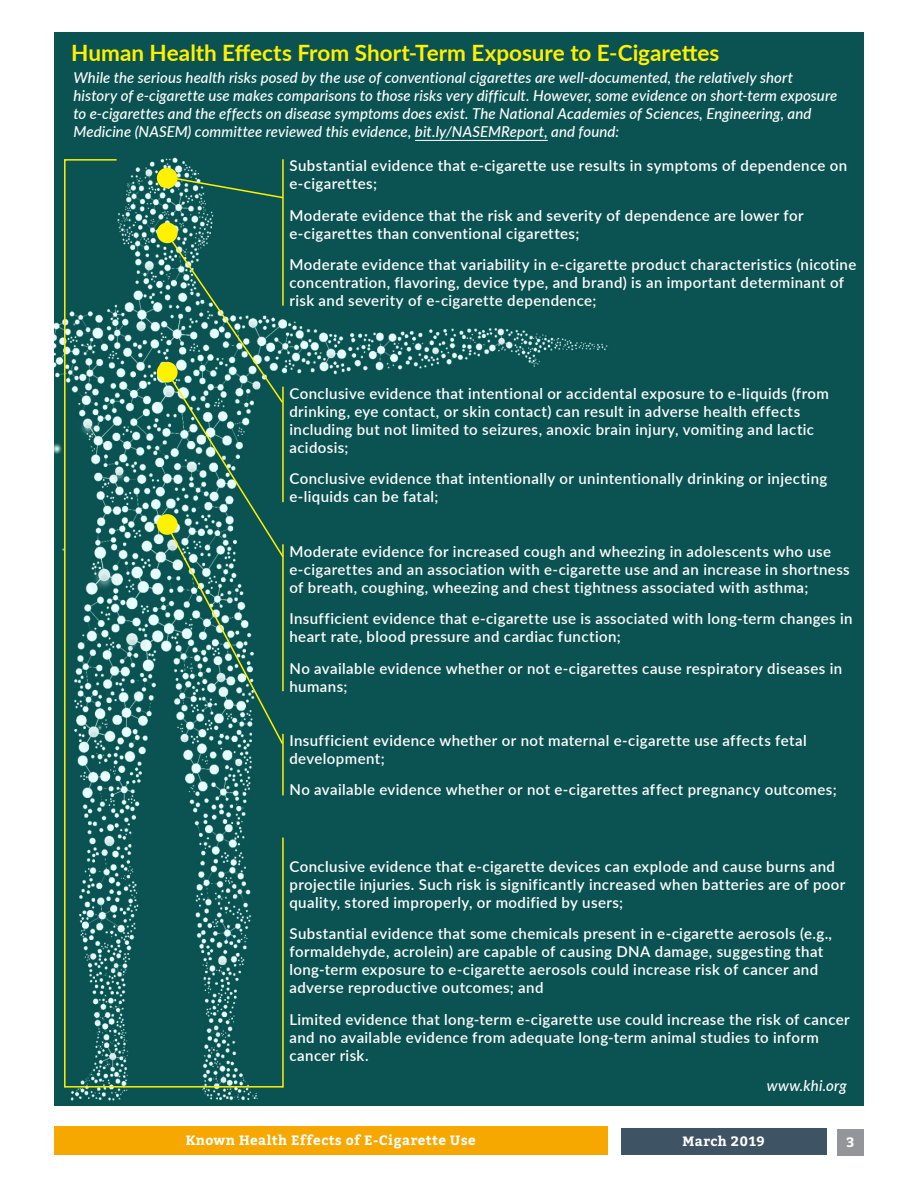
<style>
.page{position:relative;width:918px;height:1188px;background:#fff}
.page>*{position:absolute;margin:0;border:0;box-sizing:border-box;transform-origin:0 0}
.Body_Copy{font:700 22.5px "Lato";color:#fff101}
._2017_body{font:600 15px/18px "Lato";letter-spacing:.025em;color:#fff}
._2017_body-2{font:italic 500 15px/18px "Lato";letter-spacing:.005em;color:#fff}
.t1{font:700 13.5px "Bitter";letter-spacing:.03em;color:#fff}
</style>
<div class="page">
<div style="left:837px;top:1129px;width:27px;height:27px;background:#939598"></div>
<div style="left:621px;top:1128px;width:206px;height:27px;background:#3e5364"></div>
<div style="left:54px;top:1126px;width:553px;height:29px;background:#f6a800"></div>
<div style="left:54px;top:32px;width:810px;height:1074px;background:#0b5352"></div>
<hr style="left:415px;top:140px;width:133px;height:1px;background:#fff">
<svg style="left:63px;top:158px;width:221px;height:930px;background:#2c6c68"></svg>
<p class="Body_Copy" style="left:71px;top:37px;width:649px">Human Health Effects From Short-Term Exposure to E-Cigarettes</p>
<p class="_2017_body-2" style="left:73px;top:68px;width:766px">While the serious health risks posed by the use of conventional cigarettes are well-documented, the relatively short history of e-cigarette use makes comparisons to those risks very difficult. However, some evidence on short-term exposure to e-cigarettes and the effects on disease symptoms does exist. The National Academies of Sciences, Engineering, and Medicine (NASEM) committee reviewed this evidence, bit.ly/NASEMReport, and found:</p>
<p class="_2017_body" style="left:289px;top:156px;width:559px">Substantial evidence that e-cigarette use results in symptoms of dependence on e-cigarettes;</p>
<p class="_2017_body" style="left:289px;top:206px;width:516px">Moderate evidence that the risk and severity of dependence are lower for e-cigarettes than conventional cigarettes;</p>
<p class="_2017_body" style="left:289px;top:255px;width:568px">Moderate evidence that variability in e-cigarette product characteristics (nicotine concentration, flavoring, device type, and brand) is an important determinant of risk and severity of e-cigarette dependence;</p>
<p class="_2017_body" style="left:289px;top:384px;width:541px">Conclusive evidence that intentional or accidental exposure to e-liquids (from drinking, eye contact, or skin contact) can result in adverse health effects including but not limited to seizures, anoxic brain injury, vomiting and lactic acidosis;</p>
<p class="_2017_body" style="left:289px;top:469px;width:539px">Conclusive evidence that intentionally or unintentionally drinking or injecting e-liquids can be fatal;</p>
<p class="_2017_body" style="left:289px;top:541px;width:562px">Moderate evidence for increased cough and wheezing in adolescents who use e-cigarettes and an association with e-cigarette use and an increase in shortness of breath, coughing, wheezing and chest tightness associated with asthma;</p>
<p class="_2017_body" style="left:289px;top:609px;width:565px">Insufficient evidence that e-cigarette use is associated with long-term changes in heart rate, blood pressure and cardiac function;</p>
<p class="_2017_body" style="left:289px;top:658px;width:554px">No available evidence whether or not e-cigarettes cause respiratory diseases in humans;</p>
<p class="_2017_body" style="left:289px;top:731px;width:519px">Insufficient evidence whether or not maternal e-cigarette use affects fetal development;</p>
<p class="_2017_body" style="left:289px;top:780px;width:549px">No available evidence whether or not e-cigarettes affect pregnancy outcomes;</p>
<p class="_2017_body" style="left:289px;top:857px;width:558px">Conclusive evidence that e-cigarette devices can explode and cause burns and projectile injuries. Such risk is significantly increased when batteries are of poor quality, stored improperly, or modified by users;</p>
<p class="_2017_body" style="left:289px;top:924px;width:544px">Substantial evidence that some chemicals present in e-cigarette aerosols (e.g., formaldehyde, acrolein) are capable of causing DNA damage, suggesting that long-term exposure to e-cigarette aerosols could increase risk of cancer and adverse reproductive outcomes; and</p>
<p class="_2017_body" style="left:289px;top:1010px;width:562px">Limited evidence that long-term e-cigarette use could increase the risk of cancer and no available evidence from adequate long-term animal studies to inform cancer risk.</p>
<p class="_2017_body-2" style="left:767px;top:1076px;width:81px">www.khi.org</p>
<p class="t1" style="left:186px;top:1130px;width:291px">Known Health Effects of E-Cigarette Use</p>
<p class="t1" style="left:683px;top:1131px;width:84px">March 2019</p>
<p class="t1" style="left:847px;top:1132px;width:9px">3</p>
</div>
